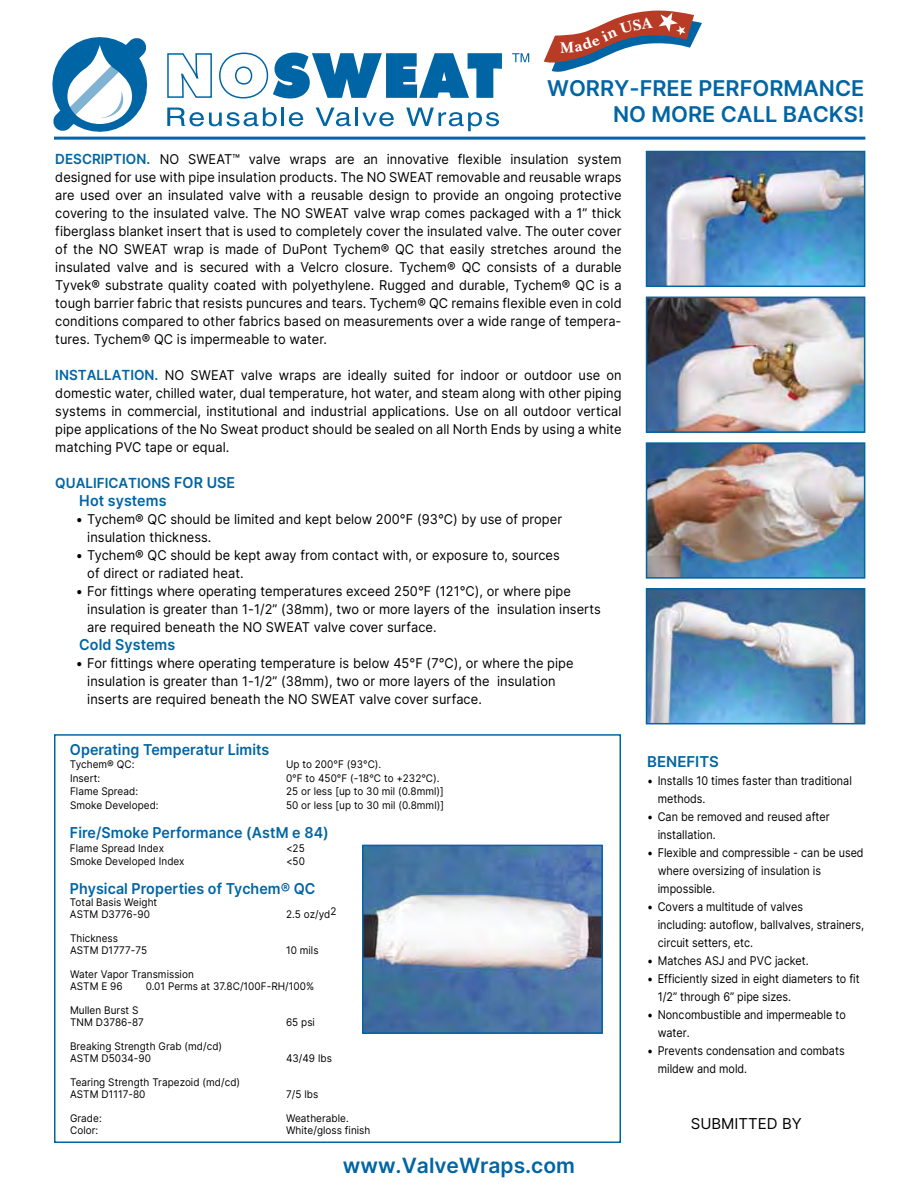
<style>
.page{position:relative;width:918px;height:1188px;background:#fff}
.page>*{position:absolute;margin:0;border:0;box-sizing:border-box;transform-origin:0 0}
.t1{font:600 21.75px/26.1px "Inter";color:#0065a4;text-align:right}
.t2{font:600 21px "Inter";color:#0065a4}
.t3{font:600 15px "Inter";letter-spacing:.005em;color:#0065a4;scale:.95 1}
.t4{font:15px "Inter";color:#000}
.t5{font:600 15px "Inter";letter-spacing:.005em;color:#0065a4}
.t6{font:600 13.95px "Inter";color:#0065a4}
.t7{font:13.5px/18px "Inter";letter-spacing:.005em;color:#000;scale:.95 1}
.t8{font:12px/18px "Inter";color:#000;scale:.9 1}
.t9{font:10.5px/12px "Inter";letter-spacing:.005em;color:#000;scale:.95 1}
.s1{font-weight:600;font-size:13.95px;color:#0065a4}
.s2{font-size:15px}
</style>
<div class="page">
<hr style="left:54px;top:137px;width:811px;height:3px;background:#0065a4">
<svg style="left:167px;top:52px;width:335px;height:47px"></svg>
<svg style="left:167px;top:108px;width:110px;height:18px"></svg>
<hr style="left:281px;top:108px;width:3px;height:18px;background:#0065a4">
<svg style="left:289px;top:112px;width:14px;height:14px"></svg>
<svg style="left:316px;top:108px;width:78px;height:18px"></svg>
<svg style="left:406px;top:108px;width:93px;height:23px"></svg>
<svg style="left:53px;top:37px;width:95px;height:95px"></svg>
<svg style="left:512px;top:53px;width:17px;height:9px"></svg>
<div style="left:54px;top:734px;width:567px;height:409px;border:2px solid #0065a4"></div>
<img style="left:365px;top:848px;width:235px;height:183px">
<div style="left:362px;top:845px;width:241px;height:189px;border:2px solid #0065a4"></div>
<img style="left:649px;top:154px;width:213px;height:130px">
<div style="left:646px;top:151px;width:219px;height:136px;border:2px solid #0065a4"></div>
<img style="left:649px;top:300px;width:213px;height:130px">
<div style="left:646px;top:297px;width:219px;height:136px;border:2px solid #0065a4"></div>
<img style="left:649px;top:445px;width:213px;height:131px">
<div style="left:646px;top:442px;width:219px;height:137px;border:2px solid #0065a4"></div>
<img style="left:649px;top:591px;width:213px;height:130px">
<div style="left:646px;top:588px;width:219px;height:136px;border:2px solid #0065a4"></div>
<svg style="left:544px;top:10px;width:158px;height:62px"></svg>
<h1 class="t1" style="left:547px;top:75px;width:319px">WORRY-FREE PERFORMANCE<br>NO MORE CALL BACKS!</h1>
<p class="t7" style="left:55px;top:150px;width:598px;text-align:justify"><span class="s1">DESCRIPTION.</span> NO SWEAT™ valve wraps are an innovative flexible insulation system designed for use with pipe insulation products. The NO SWEAT removable and reusable wraps are used over an insulated valve with a reusable design to provide an ongoing protective covering to the insulated valve. The NO SWEAT valve wrap comes packaged with a 1” thick fiberglass blanket insert that is used to completely cover the insulated valve. The outer cover of the NO SWEAT wrap is made of DuPont Tychem® QC that easily stretches around the insulated valve and is secured with a Velcro closure. Tychem® QC consists of a durable Tyvek® substrate quality coated with polyethylene. Rugged and durable, Tychem® QC is a tough barrier fabric that resists puncures and tears. Tychem® QC remains flexible even in cold conditions compared to other fabrics based on measurements over a wide range of tempera&shy;tures. Tychem® QC is impermeable to water.</p>
<p class="t7" style="left:55px;top:366px;width:598px;text-align:justify"><span class="s1">INSTALLATION.</span> NO SWEAT valve wraps are ideally suited for indoor or outdoor use on domestic water, chilled water, dual temperature, hot water, and steam along with other piping systems in commercial, institutional and industrial applications. Use on all outdoor vertical pipe applications of the No Sweat product should be sealed on all North Ends by using a white matching PVC tape or equal.</p>
<p class="t6" style="left:55px;top:473px;width:181px">QUALIFICATION<span class="s2">S FOR USE</span></p>
<p class="t3" style="left:79px;top:490px;width:93px">Hot systems</p>
<p class="t7" style="left:87px;top:510px;width:501px;text-indent:-12px">• Tychem® QC should be limited and kept below 200°F (93°C) by use of proper insulation thickness.</p>
<p class="t7" style="left:87px;top:546px;width:499px;text-indent:-12px">• Tychem® QC should be kept away from contact with, or exposure to, sources of direct or radiated heat.</p>
<p class="t7" style="left:87px;top:582px;width:542px;text-indent:-12px">• For fittings where operating temperatures exceed 250°F (121°C), or where pipe insulation is greater than 1-1/2” (38mm), two or more layers of the insulation inserts are required beneath the NO SWEAT valve cover surface.</p>
<p class="t3" style="left:79px;top:634px;width:103px">Cold Systems</p>
<p class="t7" style="left:87px;top:654px;width:513px;text-indent:-12px">• For fittings where operating temperature is below 45°F (7°C), or where the pipe insulation is greater than 1-1/2” (38mm), two or more layers of the insulation inserts are required beneath the NO SWEAT valve cover surface.</p>
<p class="t3" style="left:70px;top:739px;width:211px">Operating Temperatur Limits</p>
<p class="t9" style="left:70px;top:758px;width:69px">Tychem® QC:</p>
<p class="t9" style="left:286px;top:758px;width:102px">Up to 200°F (93°C).</p>
<p class="t9" style="left:70px;top:772px;width:33px">Insert:</p>
<p class="t9" style="left:286px;top:772px;width:163px">0°F to 450°F (-18°C to +232°C).</p>
<p class="t9" style="left:70px;top:785px;width:73px">Flame Spread:</p>
<p class="t9" style="left:286px;top:785px;width:168px">25 or less [up to 30 mil (0.8mml)]</p>
<p class="t9" style="left:70px;top:799px;width:95px">Smoke Developed:</p>
<p class="t9" style="left:286px;top:799px;width:168px">50 or less [up to 30 mil (0.8mml)]</p>
<p class="t3" style="left:70px;top:822px;width:274px">Fire/Smoke Performance (AstM e 84)</p>
<p class="t9" style="left:70px;top:841px;width:101px">Flame Spread Index</p>
<p class="t9" style="left:286px;top:841px;width:21px">&lt;25</p>
<p class="t9" style="left:70px;top:855px;width:122px">Smoke Developed Index</p>
<p class="t9" style="left:286px;top:855px;width:21px">&lt;50</p>
<p class="t3" style="left:70px;top:878px;width:260px">Physical Properties of Tychem® QC</p>
<p class="t9" style="left:70px;top:896px;width:93px">Total Basis Weight<br>ASTM D3776-90</p>
<p class="t9" style="left:286px;top:908px;width:55px">2.5 oz/yd2</p>
<p class="t9" style="left:70px;top:932px;width:83px">Thickness<br>ASTM D1777-75</p>
<p class="t9" style="left:286px;top:944px;width:36px">10 mils</p>
<p class="t9" style="left:70px;top:968px;width:132px">Water Vapor Transmission<br>ASTM E 96</p>
<p class="t9" style="left:146px;top:980px;width:179px">0.01 Perms at 37.8C/100F-RH/100%</p>
<p class="t9" style="left:70px;top:1004px;width:79px">Mullen Burst S<br>TNM D3786-87</p>
<p class="t9" style="left:286px;top:1016px;width:32px">65 psi</p>
<p class="t9" style="left:70px;top:1040px;width:162px">Breaking Strength Grab (md/cd)<br>ASTM D5034-90</p>
<p class="t9" style="left:286px;top:1052px;width:50px">43/49 lbs</p>
<p class="t9" style="left:70px;top:1076px;width:181px">Tearing Strength Trapezoid (md/cd)<br>ASTM D1117-80</p>
<p class="t9" style="left:286px;top:1088px;width:35px">7/5 lbs</p>
<p class="t9" style="left:70px;top:1112px;width:35px">Grade:</p>
<p class="t9" style="left:286px;top:1112px;width:68px">Weatherable.</p>
<p class="t9" style="left:70px;top:1124px;width:31px">Color:</p>
<p class="t9" style="left:286px;top:1124px;width:90px">White/gloss finish</p>
<h2 class="t2" style="left:343px;top:1150px;width:234px">www.ValveWraps.com</h2>
<p class="t5" style="left:647px;top:751px;width:73px">BENEFITS</p>
<p class="t8" style="left:658px;top:771px;width:217px;text-indent:-10px">• Installs 10 times faster than traditional methods.</p>
<p class="t8" style="left:658px;top:807px;width:193px;text-indent:-10px">• Can be removed and reused after installation.</p>
<p class="t8" style="left:658px;top:843px;width:230px;text-indent:-10px">• Flexible and compressible - can be used where oversizing of insulation is impossible.</p>
<p class="t8" style="left:658px;top:897px;width:231px;text-indent:-10px">• Covers a multitude of valves<br>including: autoflow, ballvalves, strainers, circuit setters, etc.</p>
<p class="t8" style="left:647px;top:951px;width:181px">• Matches ASJ and PVC jacket.</p>
<p class="t8" style="left:658px;top:969px;width:226px;text-indent:-10px">• Efficiently sized in eight diameters to fit<br>1/2” through 6” pipe sizes.</p>
<p class="t8" style="left:658px;top:1005px;width:211px;text-indent:-10px">• Noncombustible and impermeable to water.</p>
<p class="t8" style="left:658px;top:1041px;width:209px;text-indent:-10px">• Prevents condensation and combats mildew and mold.</p>
<p class="t4" style="left:691px;top:1113px;width:113px">SUBMITTED BY</p>
</div>
